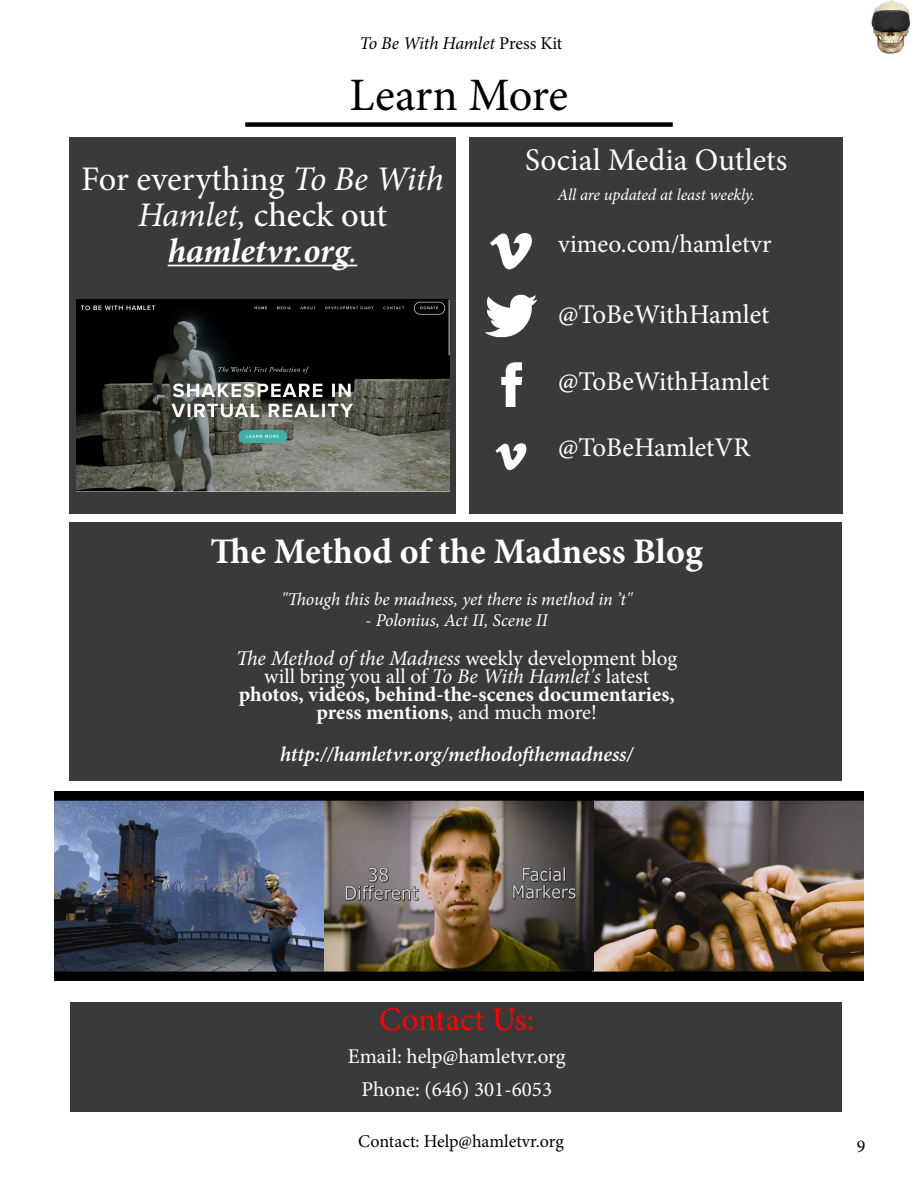
<style>
.page{position:relative;width:918px;height:1188px;background:#fff}
.page>*{position:absolute;margin:0;border:0;box-sizing:border-box;transform-origin:0 0}
.t1{font:46.5px "Minion Pro";letter-spacing:-.01em;color:#000}
.t2{font:700 36px "Minion Pro";color:#fff}
.t3{font:italic 34.5px/36px "Minion Pro";color:#fff;text-align:center}
.t4{font:italic 700 34.5px "Minion Pro";color:#fff}
.t5{font:33px "Minion Pro";color:#f00}
.t6{font:31.5px "Minion Pro";letter-spacing:.005em;color:#fff}
.t7{font:27px "Minion Pro";color:#fff}
.t8{font:25.5px "Minion Pro";color:#fff}
.t9{font:21px "Minion Pro";color:#fff}
.t10{font:700 21px "Minion Pro";color:#fff}
.t11{font:italic 21px "Minion Pro";letter-spacing:-.01em;color:#fff}
.t12{font:italic 600 21px "Minion Pro";letter-spacing:-.005em;color:#fff}
.t13{font:italic 18px "Minion Pro";letter-spacing:-.005em;color:#fff}
.t14{font:18px "Minion Pro";color:#000}
.t15{font:italic 18px "Minion Pro";letter-spacing:-.01em;color:#000}
.t16{font:italic 16.5px "Minion Pro";letter-spacing:-.01em;color:#fff}
.s1{font-style:normal}
.s2{font-weight:500;font-style:normal}
.s3{font-weight:400}
.s4{font-style:italic}
</style>
<div class="page">
<img style="left:871px;top:0;width:40px;height:54px">
<div style="left:70px;top:1003px;width:772px;height:109px;background:#3a3a3a"></div>
<div style="left:70px;top:522px;width:772px;height:259px;background:#3a3a3a"></div>
<div style="left:245px;top:122px;width:428px;height:5px;background:#000"></div>
<div style="left:70px;top:138px;width:386px;height:376px;background:#3a3a3a"></div>
<div style="left:470px;top:138px;width:373px;height:376px;background:#3a3a3a"></div>
<hr style="left:168px;top:265px;width:189px;height:1px;background:#fff">
<img style="left:490px;top:233px;width:42px;height:37px">
<img style="left:485px;top:294px;width:51px;height:44px">
<img style="left:501px;top:362px;width:22px;height:45px">
<img style="left:495px;top:443px;width:32px;height:28px">
<img style="left:76px;top:299px;width:374px;height:192px">
<img style="left:54px;top:791px;width:810px;height:189px">
<p class="t15" style="left:360px;top:31px;width:204px">To Be With Hamlet <span class="s1">Press Kit</span></p>
<p class="t1" style="left:350px;top:64px;width:220px">Learn More</p>
<p class="t3" style="left:81px;top:161px;width:364px"><span class="s1">For everything</span> To Be With<br>Hamlet, <span class="s2">check out</span></p>
<p class="t4" style="left:168px;top:226px;width:191px">hamletvr.org<span class="s3">.</span></p>
<p class="t6" style="left:525px;top:139px;width:263px">Social Media Outlets</p>
<p class="t16" style="left:557px;top:184px;width:199px">All are updated at least weekly.</p>
<p class="t8" style="left:558px;top:226px;width:215px">vimeo.com/hamletvr</p>
<p class="t7" style="left:558px;top:296px;width:213px">@ToBeWithHamlet</p>
<p class="t7" style="left:558px;top:363px;width:213px">@ToBeWithHamlet</p>
<p class="t7" style="left:558px;top:429px;width:194px">@ToBeHamletVR</p>
<p class="t2" style="left:211px;top:526px;width:494px">The Method of the Madness Blog</p>
<p class="t13" style="left:281px;top:586px;width:353px">"Though this be madness, yet there is method in ’t"</p>
<p class="t13" style="left:366px;top:607px;width:184px">- Polonius, Act II, Scene II</p>
<p class="t11" style="left:236px;top:643px;width:443px">The Method of the Madness <span class="s1">weekly development blog</span></p>
<p class="t9" style="left:264px;top:662px;width:386px">will bring you all of <span class="s4">To Be With Hamlet's</span> latest</p>
<p class="t10" style="left:239px;top:679px;width:437px">photos, videos, behind-the-scenes documentaries,</p>
<p class="t10" style="left:317px;top:697px;width:282px">press mentions<span class="s3">, and much more!</span></p>
<p class="t12" style="left:280px;top:739px;width:354px">http://hamletvr.org/methodofthemadness/</p>
<p class="t5" style="left:379px;top:998px;width:156px">Contact Us:</p>
<p class="t9" style="left:348px;top:1043px;width:219px">Email: help@hamletvr.org</p>
<p class="t9" style="left:361px;top:1076px;width:192px">Phone: (646) 301-6053</p>
<p class="t14" style="left:358px;top:1129px;width:207px">Contact: Help@hamletvr.org</p>
<p class="t14" style="left:857px;top:1134px;width:10px">9</p>
</div>
